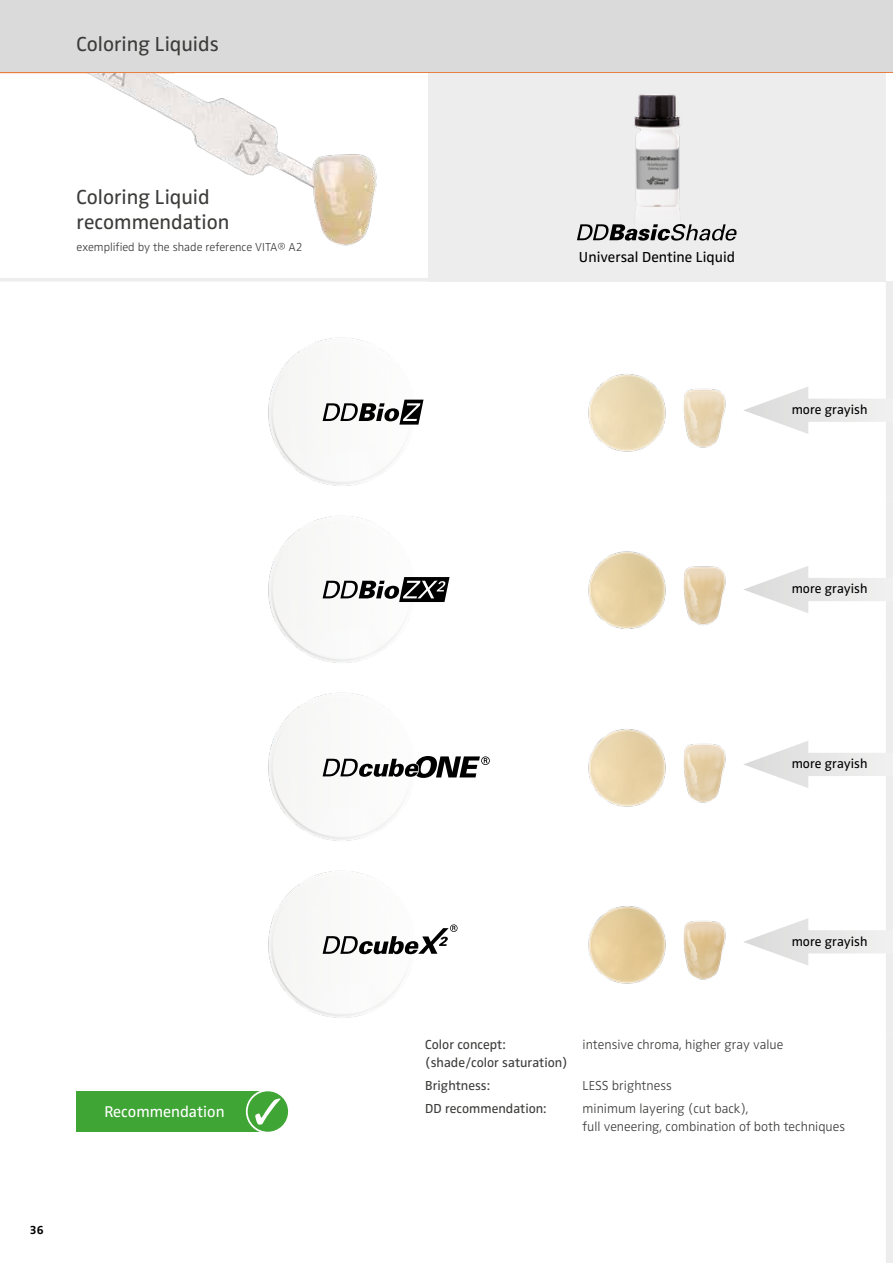
<style>
.page{position:relative;width:893px;height:1263px;background:#fff}
.page>*{position:absolute;margin:0;border:0;box-sizing:border-box;transform-origin:0 0}
.t1{font:21px/25.2px "Zwo OT";color:#3c3c3b}
.t2{font:16.05px "Zwo OT";color:#fff}
.t3{font:15px "Zwo OT";color:#000}
.t4{font:300 13.5px/17.9px "Zwo OT";color:#3c3c3b}
.t5{font:13.5px/23px "Zwo OT";color:#3c3c3b}
.t6{font:13.5px "Zwo OT";color:#000}
.t7{font:300 12px "Zwo OT";color:#3c3c3b}
.t8{font:700 12px "Zwo OT";color:#000}
</style>
<div class="page">
<div style="left:0;top:0;width:893px;height:72px;background:#dadada"></div>
<hr style="left:0;top:72px;width:893px;height:1px;background:#ed6c25">
<div style="left:428px;top:73px;width:465px;height:208px;background:#ededed"></div>
<div style="left:886px;top:73px;width:7px;height:208px;background:#fff"></div>
<div style="left:886px;top:281px;width:7px;height:43px;background:#ededed"></div>
<div style="left:886px;top:324px;width:7px;height:177px;background:#ededed"></div>
<div style="left:886px;top:501px;width:7px;height:178px;background:#ededed"></div>
<div style="left:886px;top:679px;width:7px;height:177px;background:#ededed"></div>
<div style="left:886px;top:856px;width:7px;height:177px;background:#ededed"></div>
<div style="left:886px;top:1033px;width:7px;height:230px;background:#ededed"></div>
<img style="left:633px;top:94px;width:48px;height:116px">
<img style="left:588px;top:374px;width:138px;height:78px">
<img style="left:588px;top:551px;width:138px;height:78px">
<img style="left:588px;top:729px;width:138px;height:78px">
<img style="left:588px;top:906px;width:138px;height:78px">
<div style="left:783px;top:399px;width:110px;height:23px;background:#ebebea"></div>
<svg style="left:744px;top:387px;width:64px;height:47px"></svg>
<div style="left:783px;top:578px;width:110px;height:23px;background:#ebebea"></div>
<svg style="left:743px;top:566px;width:65px;height:47px"></svg>
<div style="left:783px;top:753px;width:110px;height:23px;background:#ebebea"></div>
<svg style="left:743px;top:741px;width:65px;height:47px"></svg>
<div style="left:783px;top:930px;width:110px;height:23px;background:#ebebea"></div>
<svg style="left:744px;top:918px;width:64px;height:47px"></svg>
<div style="left:77px;top:1091px;width:191px;height:41px;background:#3fa535"></div>
<div style="left:247px;top:1090px;width:42px;height:42px;background:#3fa535;border-radius:50%"></div>
<div style="left:246px;top:1089px;width:44px;height:44px;border:2px solid #fff;border-radius:50%"></div>
<svg style="left:255px;top:1098px;width:25px;height:26px"></svg>
<img style="left:268px;top:337px;width:156px;height:681px">
<svg style="left:323px;top:400px;width:100px;height:25px"></svg>
<svg style="left:323px;top:577px;width:127px;height:25px"></svg>
<svg style="left:323px;top:756px;width:167px;height:22px"></svg>
<svg style="left:323px;top:924px;width:135px;height:30px"></svg>
<svg style="left:577px;top:224px;width:160px;height:17px"></svg>
<img style="left:0;top:73px;width:377px;height:173px">
<hr style="left:0;top:278px;width:886px;height:3px;background:#ededed">
<h1 class="t1" style="left:77px;top:32px;width:144px">Coloring Liquids</h1>
<h1 class="t1" style="left:77px;top:185px;width:154px">Coloring Liquid recommendation</h1>
<p class="t7" style="left:77px;top:240px;width:228px">exemplified by the shade reference VITA® A2</p>
<p class="t8" style="left:30px;top:1223px;width:15px">36</p>
<p class="t2" style="left:104px;top:1103px;width:122px">Recommendation</p>
<p class="t3" style="left:579px;top:248px;width:158px">Universal Dentine Liquid</p>
<p class="t6" style="left:792px;top:402px;width:77px">more grayish</p>
<p class="t6" style="left:792px;top:581px;width:77px">more grayish</p>
<p class="t6" style="left:792px;top:756px;width:77px">more grayish</p>
<p class="t6" style="left:792px;top:933px;width:77px">more grayish</p>
<p class="t5" style="left:425px;top:1033px;width:82px">Color concept:</p>
<p class="t4" style="left:583px;top:1036px;width:202px">intensive chroma, higher gray value</p>
<p class="t5" style="left:425px;top:1051px;width:144px">(shade/color saturation)<br>Brightness:</p>
<p class="t4" style="left:583px;top:1077px;width:91px">LESS brightness</p>
<p class="t5" style="left:425px;top:1097px;width:123px">DD recommendation:</p>
<p class="t4" style="left:583px;top:1100px;width:264px">minimum layering (cut back),<br>full veneering, combination of both techniques</p>
</div>
